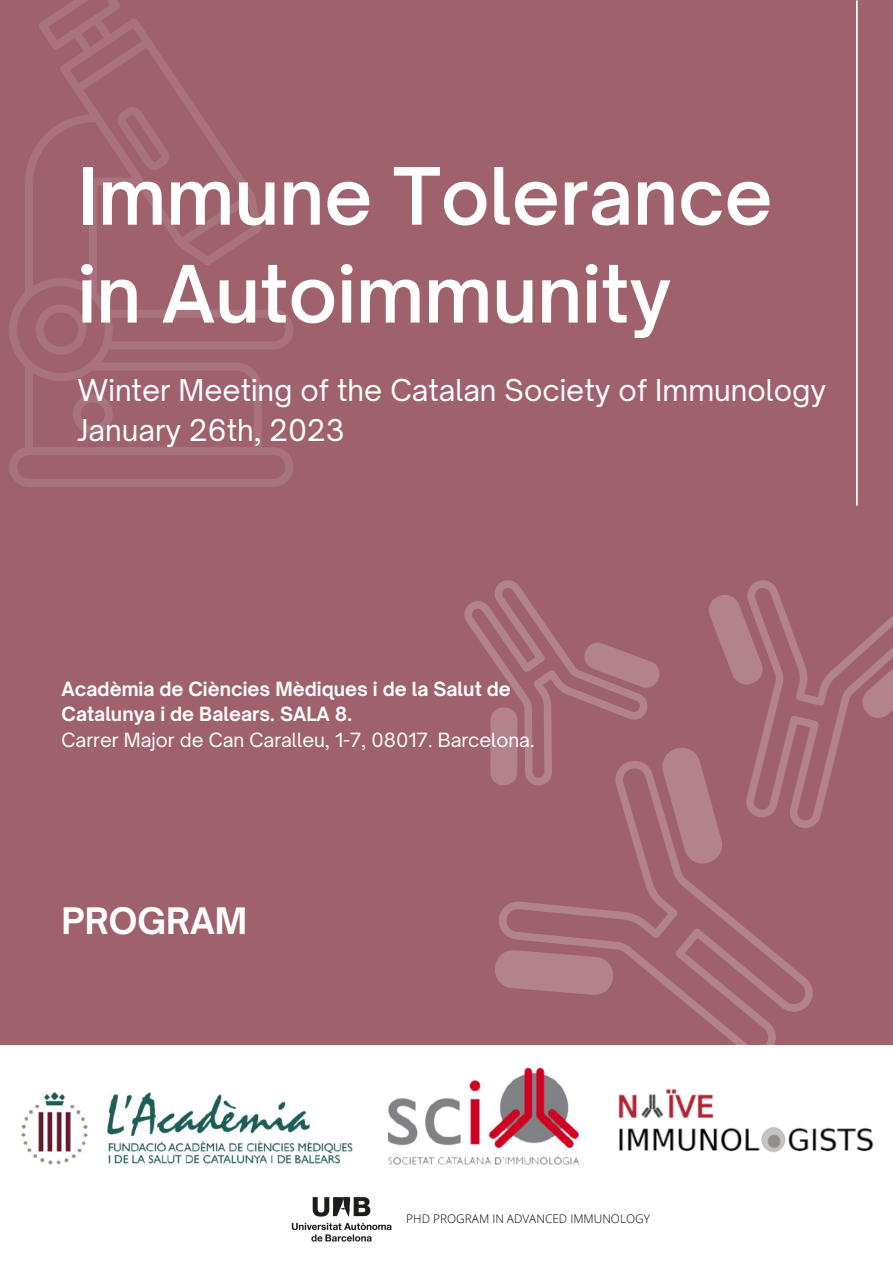
<style>
.page{position:relative;width:893px;height:1263px;background:#fff}
.page>*{position:absolute;margin:0;border:0;box-sizing:border-box;transform-origin:0 0}
.t1{font:600 75.53px/97.9px "Open Sauce One";color:#fff}
.t2{font:700 34.88px "Open Sauce One";color:#fff}
.t3{font:28.8px/39.9px "Open Sauce One";color:#fff}
.t4{font:700 18.75px/25.9px "Open Sauce One";color:#fff}
.t5{font:18.75px "Open Sauce One";color:#fff}
.t6{font:300 11.85px "Open Sans";color:#000}
</style>
<div class="page">
<div style="left:0;top:0;width:893px;height:1044px;background:#9f626d"></div>
<hr style="left:856px;top:1px;width:1px;height:504px;background:#fff">
<img style="left:21px;top:1092px;width:332px;height:73px">
<img style="left:618px;top:1088px;width:256px;height:65px">
<img style="left:388px;top:1065px;width:194px;height:100px">
<img style="left:291px;top:1197px;width:101px;height:45px">
<svg style="left:495px;top:959px;width:3px;height:20px"></svg>
<svg style="left:498px;top:863px;width:315px;height:182px"></svg>
<svg style="left:464px;top:580px;width:429px;height:283px"></svg>
<svg style="left:9px;top:0;width:284px;height:487px"></svg>
<svg style="left:36px;top:304px;width:50px;height:51px"></svg>
<svg style="left:73px;top:394px;width:40px;height:40px"></svg>
<svg style="left:117px;top:106px;width:53px;height:64px"></svg>
<h1 class="t1" style="left:78px;top:147px;width:696px">Immune Tolerance in Autoimmunity</h1>
<h3 class="t3" style="left:78px;top:370px;width:750px">Winter Meeting of the Catalan Society of Immunology<br>January 26th, 2023</h3>
<p class="t4" style="left:62px;top:675px;width:451px">Acadèmia de Ciències Mèdiques i de la Salut de<br>Catalunya i de Balears. SALA 8.</p>
<p class="t5" style="left:62px;top:728px;width:474px">Carrer Major de Can Caralleu, 1-7, 08017. Barcelona.</p>
<h2 class="t2" style="left:62px;top:899px;width:187px">PROGRAM</h2>
<p class="t6" style="left:406px;top:1210px;width:245px">PHD PROGRAM IN ADVANCED IMMUNOLOGY</p>
</div>
